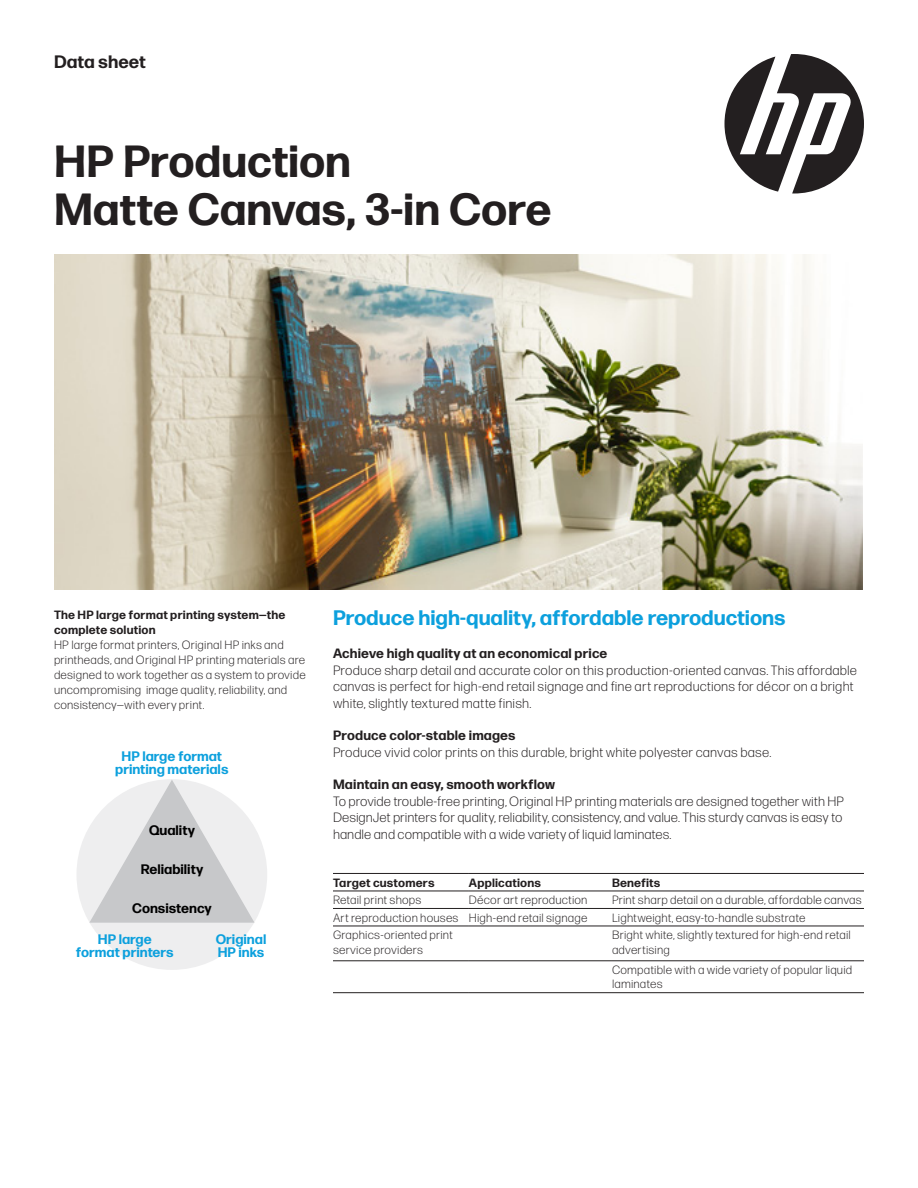
<style>
.page{position:relative;width:918px;height:1188px;background:#fff}
.page>*{position:absolute;margin:0;border:0;box-sizing:border-box;transform-origin:0 0}
.Cover_headline_30_32{font:700 45px/48px "Forma DJR Micro";letter-spacing:-.005em;color:#231f20}
.Subhead_14_16_bold_b{font:700 21px "Forma DJR Micro";letter-spacing:-.005em;color:#0ca0dd}
.t1{font:700 18px "Forma DJR Micro";color:#231f20}
.t2{font:700 13.8px/13px "Forma DJR Micro";color:#0ca0dd;text-align:center}
.t3{font:700 13.8px "Forma DJR Micro";color:#000}
.Body{font:300 13.5px/16.5px "Forma DJR Micro";color:#231f20}
.Body_header_bold{font:700 13.5px "Forma DJR Micro";letter-spacing:.01em;color:#231f20}
._5_column__Table_tex{font:300 12px/14.4px "Forma DJR Micro";letter-spacing:.015em;color:#231f20}
.Sidebar_body{font:300 12px/15px "Forma DJR Micro";letter-spacing:.015em;color:#231f20}
.Sidebar_body-2{font:700 12px/15px "Forma DJR Micro";letter-spacing:.015em;color:#231f20}
._5_column__Table_tex-2{font:700 12px "Forma DJR Micro";letter-spacing:.015em;color:#231f20}
</style>
<div class="page">
<img style="left:54px;top:255px;width:808px;height:334px">
<div style="left:76px;top:779px;width:191px;height:191px;background:#eeeeef;border-radius:50%"></div>
<svg style="left:90px;top:780px;width:165px;height:143px"></svg>
<hr style="left:333px;top:873px;width:136px;height:1px;background:#231f20">
<hr style="left:469px;top:873px;width:143px;height:1px;background:#231f20">
<hr style="left:612px;top:873px;width:252px;height:1px;background:#231f20">
<hr style="left:333px;top:891px;width:136px;height:1px;background:#231f20">
<hr style="left:469px;top:891px;width:143px;height:1px;background:#231f20">
<hr style="left:612px;top:891px;width:252px;height:1px;background:#231f20">
<hr style="left:333px;top:908px;width:136px;height:1px;background:#231f20">
<hr style="left:469px;top:908px;width:143px;height:1px;background:#231f20">
<hr style="left:612px;top:908px;width:252px;height:1px;background:#231f20">
<hr style="left:333px;top:926px;width:136px;height:1px;background:#231f20">
<hr style="left:469px;top:926px;width:143px;height:1px;background:#231f20">
<hr style="left:612px;top:926px;width:252px;height:1px;background:#231f20">
<hr style="left:333px;top:961px;width:136px;height:1px;background:#231f20">
<hr style="left:469px;top:961px;width:143px;height:1px;background:#231f20">
<hr style="left:612px;top:961px;width:252px;height:1px;background:#231f20">
<hr style="left:333px;top:992px;width:136px;height:1px;background:#231f20">
<hr style="left:469px;top:992px;width:143px;height:1px;background:#231f20">
<hr style="left:612px;top:992px;width:252px;height:1px;background:#231f20">
<svg style="left:725px;top:54px;width:139px;height:139px"></svg>
<p class="t1" style="left:54px;top:50px;width:93px">Data sheet</p>
<p class="Cover_headline_30_32" style="left:54px;top:136px;width:499px">HP Production<br>Matte Canvas, 3-in Core</p>
<p class="Sidebar_body-2" style="left:54px;top:607px;width:233px">The HP large format printing system—the complete solution</p>
<p class="Sidebar_body" style="left:54px;top:637px;width:253px">HP large format printers, Original HP inks and printheads, and Original HP printing materials are designed to work together as a system to provide uncompromising image quality, reliability, and consistency—with every print.</p>
<p class="t2" style="left:115px;top:749px;width:115px">HP large format printing materials</p>
<p class="t3" style="left:149px;top:821px;width:47px">Quality</p>
<p class="t3" style="left:141px;top:860px;width:64px">Reliability</p>
<p class="t3" style="left:132px;top:899px;width:81px">Consistency</p>
<p class="t2" style="left:76px;top:933px;width:99px">HP large format printers</p>
<p class="t2" style="left:216px;top:932px;width:52px;text-align:left">Original<br>HP inks</p>
<p class="Subhead_14_16_bold_b" style="left:333px;top:604px;width:454px">Produce high-quality, affordable reproductions</p>
<p class="Body_header_bold" style="left:333px;top:645px;width:276px">Achieve high quality at an economical price</p>
<p class="Body" style="left:333px;top:661px;width:526px">Produce sharp detail and accurate color on this production-oriented canvas. This affordable canvas is perfect for high-end retail signage and fine art reproductions for décor on a bright white, slightly textured matte finish.</p>
<p class="Body_header_bold" style="left:333px;top:727px;width:184px">Produce color-stable images</p>
<p class="Body" style="left:333px;top:743px;width:440px">Produce vivid color prints on this durable, bright white polyester canvas base.</p>
<p class="Body_header_bold" style="left:333px;top:776px;width:224px">Maintain an easy, smooth workflow</p>
<p class="Body" style="left:333px;top:793px;width:513px">To provide trouble-free printing, Original HP printing materials are designed together with HP<br>DesignJet printers for quality, reliability, consistency, and value. This sturdy canvas is easy to handle and compatible with a wide variety of liquid laminates.</p>
<p class="_5_column__Table_tex-2" style="left:333px;top:875px;width:103px">Target customers</p>
<p class="_5_column__Table_tex-2" style="left:469px;top:875px;width:74px">Applications</p>
<p class="_5_column__Table_tex-2" style="left:612px;top:875px;width:50px">Benefits</p>
<p class="_5_column__Table_tex" style="left:333px;top:893px;width:90px">Retail print shops</p>
<p class="_5_column__Table_tex" style="left:469px;top:893px;width:120px">Décor art reproduction</p>
<p class="_5_column__Table_tex" style="left:612px;top:893px;width:251px">Print sharp detail on a durable, affordable canvas</p>
<p class="_5_column__Table_tex" style="left:333px;top:910px;width:127px">Art reproduction houses</p>
<p class="_5_column__Table_tex" style="left:469px;top:910px;width:120px">High-end retail signage</p>
<p class="_5_column__Table_tex" style="left:612px;top:910px;width:195px">Lightweight, easy-to-handle substrate</p>
<p class="_5_column__Table_tex" style="left:333px;top:928px;width:121px">Graphics-oriented print service providers</p>
<p class="_5_column__Table_tex" style="left:612px;top:928px;width:240px">Bright white, slightly textured for high-end retail advertising</p>
<p class="_5_column__Table_tex" style="left:612px;top:962px;width:242px">Compatible with a wide variety of popular liquid laminates</p>
</div>
